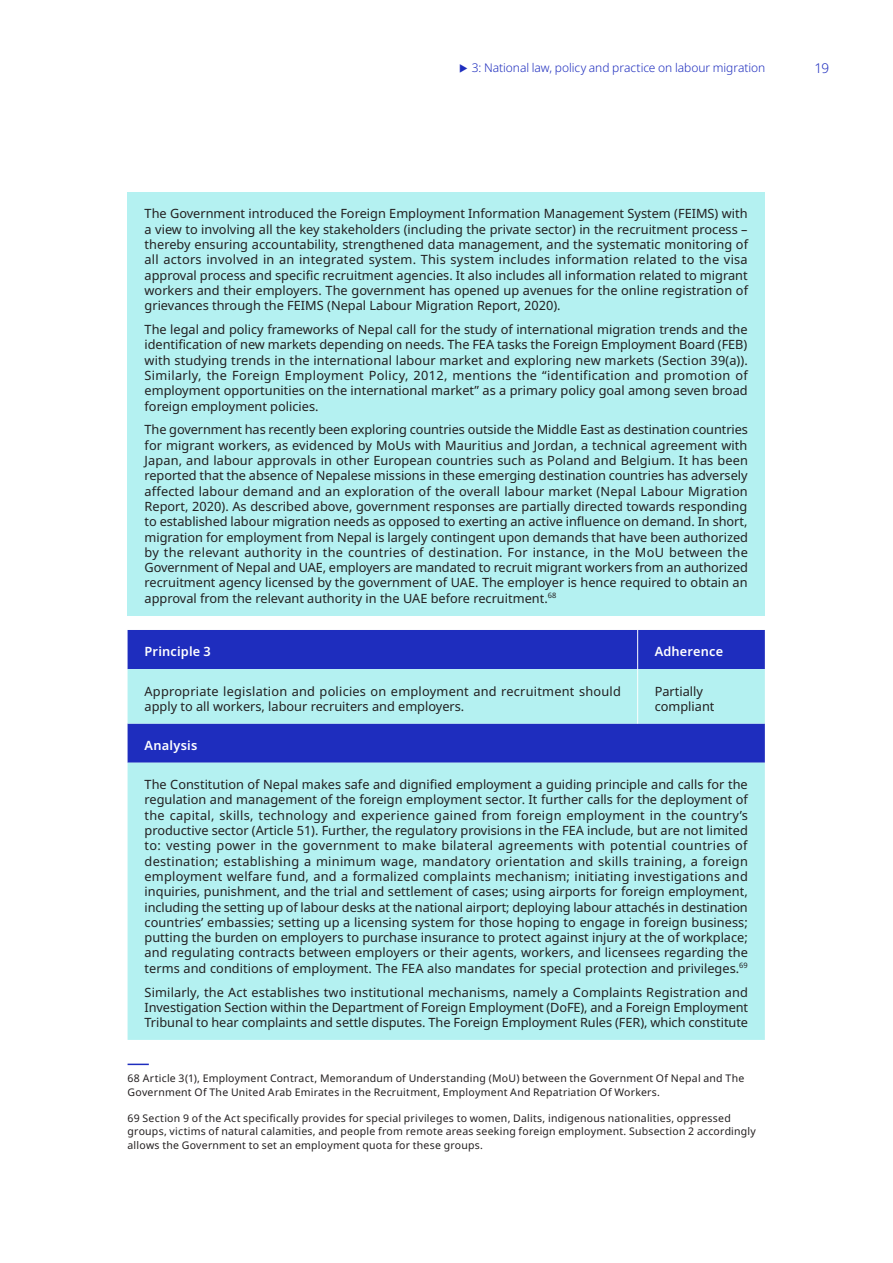
<style>
.page{position:relative;width:893px;height:1263px;background:#fff}
.page>*{position:absolute;margin:0;border:0;box-sizing:border-box;transform-origin:0 0}
.t1{font:300 13.5px "Noto Sans";color:#1e2dbe}
.Table_text_left_alig{font:12.75px/15.3px "Noto Sans";color:#231f20;text-align:justify}
.Table_text_left_alig-2{font:12.75px/15.3px "Noto Sans";letter-spacing:.02em;color:#231f20}
.Table_subtitle_left{font:600 12.75px "Noto Sans";letter-spacing:.015em;color:#fff}
.t2{font:300 12px "Noto Sans";letter-spacing:-.005em;color:#1e2dbe}
.Footnotes{font:10.5px/13.5px "Noto Sans";letter-spacing:.02em;color:#231f20}
</style>
<div class="page">
<div style="left:128px;top:192px;width:637px;height:423px;background:#b4f1f1"></div>
<div style="left:128px;top:630px;width:637px;height:39px;background:#1e2dbe"></div>
<svg style="left:128px;top:669px;width:637px;height:371px;fill:#b4f1f1"></svg>
<hr style="left:637px;top:630px;width:1px;height:39px;background:#fff">
<hr style="left:637px;top:669px;width:1px;height:54px;background:#fff">
<hr style="left:128px;top:1063px;width:21px;height:2px;background:#1e2dbe">
<p class="t2" style="left:472px;top:60px;width:295px">3: National law, policy and practice on labour migration</p>
<p class="t1" style="left:814px;top:59px;width:16px">19</p>
<p class="Table_text_left_alig" style="left:145px;top:206px;width:605px">The Government introduced the Foreign Employment Information Management System (FEIMS) with a view to involving all the key stakeholders (including the private sector) in the recruitment process – thereby ensuring accountability, strengthened data management, and the systematic monitoring of all actors involved in an integrated system. This system includes information related to the visa approval process and specific recruitment agencies. It also includes all information related to migrant workers and their employers. The government has opened up avenues for the online registration of grievances through the FEIMS (Nepal Labour Migration Report, 2020).</p>
<p class="Table_text_left_alig" style="left:145px;top:322px;width:605px">The legal and policy frameworks of Nepal call for the study of international migration trends and the identification of new markets depending on needs. The FEA tasks the Foreign Employment Board (FEB) with studying trends in the international labour market and exploring new markets (Section 39(a)).<br>Similarly, the Foreign Employment Policy, 2012, mentions the “identification and promotion of employment opportunities on the international market” as a primary policy goal among seven broad foreign employment policies.</p>
<p class="Table_text_left_alig" style="left:145px;top:422px;width:605px">The government has recently been exploring countries outside the Middle East as destination countries for migrant workers, as evidenced by MoUs with Mauritius and Jordan, a technical agreement with Japan, and labour approvals in other European countries such as Poland and Belgium. It has been reported that the absence of Nepalese missions in these emerging destination countries has adversely affected labour demand and an exploration of the overall labour market (Nepal Labour Migration Report, 2020). As described above, government responses are partially directed towards responding to established labour migration needs as opposed to exerting an active influence on demand. In short, migration for employment from Nepal is largely contingent upon demands that have been authorized by the relevant authority in the countries of destination. For instance, in the MoU between the Government of Nepal and UAE, employers are mandated to recruit migrant workers from an authorized recruitment agency licensed by the government of UAE. The employer is hence required to obtain an approval from the relevant authority in the UAE before recruitment.<sup>68</sup></p>
<p class="Table_subtitle_left" style="left:145px;top:643px;width:68px">Principle 3</p>
<p class="Table_subtitle_left" style="left:655px;top:643px;width:70px">Adherence</p>
<p class="Table_text_left_alig-2" style="left:145px;top:683px;width:478px">Appropriate legislation and policies on employment and recruitment should apply to all workers, labour recruiters and employers.</p>
<p class="Table_text_left_alig" style="left:655px;top:683px;width:61px">Partially compliant</p>
<p class="Table_subtitle_left" style="left:145px;top:736px;width:54px">Analysis</p>
<p class="Table_text_left_alig" style="left:145px;top:777px;width:605px">The Constitution of Nepal makes safe and dignified employment a guiding principle and calls for the regulation and management of the foreign employment sector. It further calls for the deployment of the capital, skills, technology and experience gained from foreign employment in the country’s productive sector (Article 51). Further, the regulatory provisions in the FEA include, but are not limited to: vesting power in the government to make bilateral agreements with potential countries of destination; establishing a minimum wage, mandatory orientation and skills training, a foreign employment welfare fund, and a formalized complaints mechanism; initiating investigations and inquiries, punishment, and the trial and settlement of cases; using airports for foreign employment, including the setting up of labour desks at the national airport; deploying labour attachés in destination countries’ embassies; setting up a licensing system for those hoping to engage in foreign business; putting the burden on employers to purchase insurance to protect against injury at the of workplace; and regulating contracts between employers or their agents, workers, and licensees regarding the terms and conditions of employment. The FEA also mandates for special protection and privileges.<sup>69</sup></p>
<p class="Table_text_left_alig" style="left:145px;top:984px;width:605px">Similarly, the Act establishes two institutional mechanisms, namely a Complaints Registration and Investigation Section within the Department of Foreign Employment (DoFE), and a Foreign Employment Tribunal to hear complaints and settle disputes. The Foreign Employment Rules (FER), which constitute</p>
<p class="Footnotes" style="left:128px;top:1072px;width:618px">68 Article 3(1), Employment Contract, Memorandum of Understanding (MoU) between the Government Of Nepal and The<br>Government Of The United Arab Emirates in the Recruitment, Employment And Repatriation Of Workers.</p>
<p class="Footnotes" style="left:128px;top:1111px;width:630px">69 Section 9 of the Act specifically provides for special privileges to women, Dalits, indigenous nationalities, oppressed groups, victims of natural calamities, and people from remote areas seeking foreign employment. Subsection 2 accordingly allows the Government to set an employment quota for these groups.</p>
</div>
